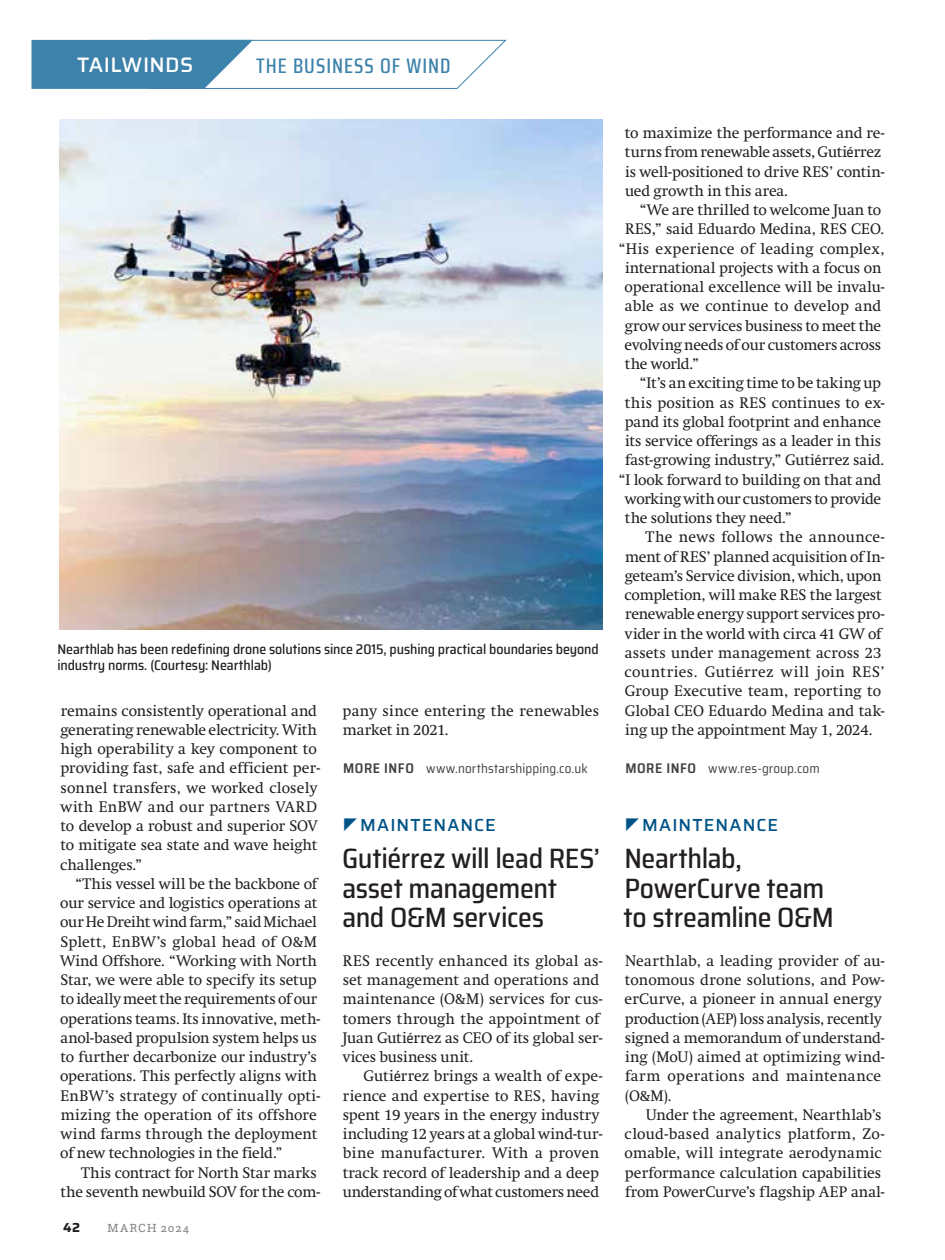
<style>
.page{position:relative;width:945px;height:1260px;background:#fff}
.page>*{position:absolute;margin:0;border:0;box-sizing:border-box;transform-origin:0 0}
.t1{font:500 semi-condensed 28px/29.8px "Saira";letter-spacing:-.015em;color:#231f20}
.t2{font:500 21px "Saira Condensed";letter-spacing:.05em;color:#3d82ab}
.t3{font:500 21px "Saira";letter-spacing:.015em;color:#fff}
.t4{font:500 17.5px "Saira";letter-spacing:.07em;color:#005387}
.t5{font:15.05px/19.2px "Swift";color:#231f20}
.t6{font:15.05px "Swift";letter-spacing:-.02em;color:#231f20}
.t7{font:15.05px "Swift";letter-spacing:.035em;color:#231f20}
.t8{font:500 semi-condensed 14px/15.8px "Saira";letter-spacing:-.005em;color:#231f20}
.t9{font:semi-condensed 13.12px "Saira";letter-spacing:.005em;color:#414042}
.t10{font:700 13.12px "Saira";color:#231f20}
.t11{font:12.25px "Questa Slab";letter-spacing:.07em;color:#808285}
.s1{font-weight:600;font-size:14px}
.s2{font-family:"Klavika Basic"}
</style>
<div class="page">
<img style="left:60px;top:120px;width:542px;height:510px">
<svg style="left:32px;top:39px;width:475px;height:50px"></svg>
<h2 class="t3" style="left:77px;top:49px;width:118px">TAILWINDS</h2>
<h2 class="t2" style="left:256px;top:50px;width:196px">THE BUSINESS OF WIND</h2>
<p class="t8" style="left:57px;top:641px;width:543px">Nearthlab has been redefining drone solutions since 2015, pushing practical boundaries beyond industry norms. (Courtesy: Nearthlab)</p>
<p class="t5" style="left:60px;top:701px;width:262px">remains consistently operational and generating renewable electricity. With high operability a key component to providing fast, safe and efficient per&shy;sonnel transfers, we worked closely with EnBW and our partners VARD to develop a robust and superior SOV to mitigate sea state and wave height challenges.”</p>
<p class="t5" style="left:60px;top:874px;width:262px;text-indent:15px">“This vessel will be the backbone of our service and logistics operations at our He Dreiht wind farm,” said Michael Splett, EnBW’s global head of O&amp;M Wind Offshore. “Working with North Star, we were able to specify its setup to ideally meet the requirements of our operations teams. Its innovative, meth&shy;anol-based propulsion system helps us to further decarbonize our industry’s operations. This perfectly aligns with EnBW’s strategy of continually opti&shy;mizing the operation of its offshore wind farms through the deployment of new technologies in the field.”</p>
<p class="t5" style="left:61px;top:1163px;width:261px;text-align:right">This contract for North Star marks the seventh newbuild SOV for the com-</p>
<p class="t10" style="left:63px;top:1218px;width:19px">42</p>
<p class="t11" style="left:107px;top:1220px;width:84px">MARCH 2024</p>
<p class="t5" style="left:343px;top:701px;width:258px">pany since entering the renewables market in 2021.</p>
<p class="t9" style="left:343px;top:759px;width:246px"><span class="s1">MORE INFO</span> www.northstarshipping.co.uk</p>
<p class="t4" style="left:360px;top:812px;width:137px">MAINTENANCE</p>
<h1 class="t1" style="left:342px;top:843px;width:259px">Gutiérrez will lead RES’ asset management and O&amp;M services</h1>
<p class="t5" style="left:342px;top:951px;width:262px">RES recently enhanced its global as&shy;set management and operations and maintenance (O&amp;M) services for cus&shy;tomers through the appointment of Juan Guti<span class="s2">é</span>rrez as CEO of its global ser&shy;vices business unit.</p>
<p class="t5" style="left:343px;top:1067px;width:261px;text-indent:21px">Guti<span class="s2">é</span>rrez brings a wealth of expe&shy;rience and expertise to RES, having spent 19 years in the energy industry including 12 years at a global wind-tur&shy;bine manufacturer. With a proven track record of leadership and a deep understanding of what customers need</p>
<p class="t5" style="left:625px;top:123px;width:261px">to maximize the performance and re&shy;turns from renewable assets, Guti<span class="s2">é</span>rrez is well-positioned to drive RES’ contin&shy;ued growth in this area.</p>
<p class="t5" style="left:640px;top:200px;width:243px">“We are thrilled to welcome Juan to</p>
<p class="t5" style="left:625px;top:220px;width:261px">RES,” said Eduardo Medina, RES CEO.</p>
<p class="t5" style="left:619px;top:239px;width:267px">“His experience of leading complex,</p>
<p class="t5" style="left:625px;top:258px;width:258px">international projects with a focus on</p>
<p class="t5" style="left:625px;top:277px;width:262px">operational excellence will be invalu-</p>
<p class="t5" style="left:625px;top:297px;width:258px">able as we continue to develop and</p>
<p class="t5" style="left:625px;top:316px;width:258px">grow our services business to meet the</p>
<p class="t5" style="left:625px;top:335px;width:258px">evolving needs of our customers across</p>
<p class="t6" style="left:625px;top:355px;width:76px">the world.”</p>
<p class="t5" style="left:640px;top:374px;width:243px">“It’s an exciting time to be taking up</p>
<p class="t5" style="left:625px;top:393px;width:261px">this position as RES continues to ex-</p>
<p class="t5" style="left:625px;top:412px;width:258px">pand its global footprint and enhance</p>
<p class="t5" style="left:625px;top:431px;width:258px">its service offerings as a leader in this</p>
<p class="t5" style="left:625px;top:451px;width:261px">fast-growing industry,” Guti<span class="s2">é</span>rrez said.</p>
<p class="t5" style="left:619px;top:470px;width:264px">“I look forward to building on that and</p>
<p class="t6" style="left:625px;top:490px;width:258px">working with our customers to provide</p>
<p class="t5" style="left:625px;top:508px;width:168px">the solutions they need.”</p>
<p class="t5" style="left:646px;top:528px;width:241px">The news follows the announce-</p>
<p class="t5" style="left:625px;top:547px;width:261px">ment of RES’ planned acquisition of In-</p>
<p class="t5" style="left:625px;top:566px;width:258px">geteam’s Service division, which, upon</p>
<p class="t5" style="left:625px;top:585px;width:259px">completion, will make RES the largest</p>
<p class="t5" style="left:625px;top:605px;width:261px">renewable energy support services pro-</p>
<p class="t5" style="left:625px;top:624px;width:258px">vider in the world with circa 41 GW of</p>
<p class="t5" style="left:625px;top:643px;width:258px">assets under management across 23</p>
<p class="t7" style="left:625px;top:663px;width:261px">countries. Guti<span class="s2">é</span>rrez will join RES’</p>
<p class="t5" style="left:625px;top:682px;width:258px">Group Executive team, reporting to</p>
<p class="t5" style="left:625px;top:701px;width:261px">Global CEO Eduardo Medina and tak-</p>
<p class="t5" style="left:625px;top:720px;width:249px">ing up the appointment May 1, 2024.</p>
<p class="t9" style="left:625px;top:759px;width:196px"><span class="s1">MORE INFO</span> www.res-group.com</p>
<p class="t4" style="left:642px;top:812px;width:137px">MAINTENANCE</p>
<h1 class="t1" style="left:623px;top:843px;width:212px">Nearthlab,<br>PowerCurve team to streamline O&amp;M</h1>
<p class="t5" style="left:625px;top:951px;width:262px">Nearthlab, a leading provider of au&shy;tonomous drone solutions, and Pow&shy;erCurve, a pioneer in annual energy production (AEP) loss analysis, recently signed a memorandum of understand&shy;ing (MoU) aimed at optimizing wind&shy;farm operations and maintenance (O&amp;M).</p>
<p class="t5" style="left:625px;top:1105px;width:262px;text-indent:22px">Under the agreement, Nearthlab’s cloud-based analytics platform, Zo&shy;omable, will integrate aerodynamic performance calculation capabilities from PowerCurve’s flagship AEP anal-</p>
</div>
